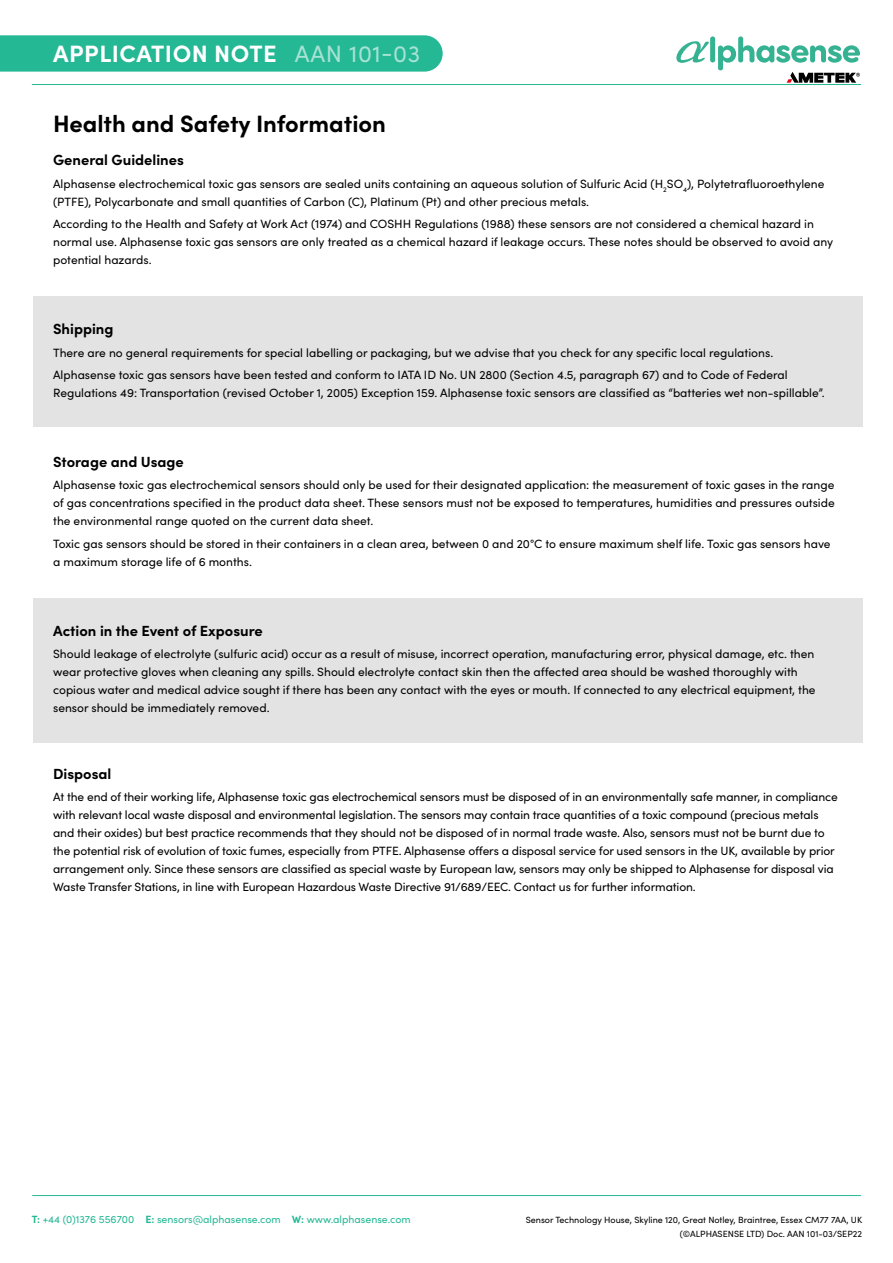
<style>
.page{position:relative;width:893px;height:1263px;background:#fff}
.page>*{position:absolute;margin:0;border:0;box-sizing:border-box;transform-origin:0 0}
.t1{font:700 23.7px "Sofia Pro";color:#000}
.t2{font:700 23.7px "Sofia Pro";letter-spacing:.02em;color:#fff}
.t3{font:700 14.7px "Sofia Pro";color:#000}
.t4{font:12px/18px "Sofia Pro";color:#000}
.t5{font:10.5px "Sofia Pro";color:#24b894}
.t6{font:9px/14.7px "Sofia Pro";color:#000;text-align:right}
.s1{font-weight:400;color:#a7e2d4}
.s2{font-weight:700}
</style>
<div class="page">
<div style="left:0;top:35px;width:443px;height:37px;background:#24b894"></div>
<hr style="left:32px;top:84px;width:829px;height:1px;background:#24b894">
<hr style="left:32px;top:1195px;width:829px;height:1px;background:#24b894">
<div style="left:33px;top:296px;width:829px;height:131px;background:#e3e3e3"></div>
<div style="left:33px;top:598px;width:829px;height:145px;background:#e3e3e3"></div>
<svg style="left:676px;top:41px;width:33px;height:22px"></svg>
<div style="left:710px;top:36px;width:5px;height:26px;background:#35b292;border-radius:2px"></div>
<svg style="left:718px;top:36px;width:142px;height:47px"></svg>
<h1 class="t2" style="left:53px;top:35px;width:368px">APPLICATION NOTE <span class="s1">AAN 101-03</span></h1>
<h1 class="t1" style="left:53px;top:105px;width:334px">Health and Safety Information</h1>
<p class="t3" style="left:53px;top:149px;width:132px">General Guidelines</p>
<p class="t4" style="left:53px;top:174px;width:773px">Alphasense electrochemical toxic gas sensors are sealed units containing an aqueous solution of Sulfuric Acid (H<sub>2</sub>SO<sub>4</sub>), Polytetrafluoroethylene (PTFE), Polycarbonate and small quantities of Carbon (C), Platinum (Pt) and other precious metals.</p>
<p class="t4" style="left:53px;top:214px;width:781px">According to the Health and Safety at Work Act (1974) and COSHH Regulations (1988) these sensors are not considered a chemical hazard in normal use. Alphasense toxic gas sensors are only treated as a chemical hazard if leakage occurs. These notes should be observed to avoid any potential hazards.</p>
<p class="t3" style="left:53px;top:318px;width:62px">Shipping</p>
<p class="t4" style="left:53px;top:341px;width:736px;line-height:22.2px">There are no general requirements for special labelling or packaging, but we advise that you check for any specific local regulations.<br>Alphasense toxic gas sensors have been tested and conform to IATA ID No. UN 2800 (Section 4.5, paragraph 67) and to Code of Federal</p>
<p class="t4" style="left:53px;top:383px;width:773px">Regulations 49: Transportation (revised October 1, 2005) Exception 159. Alphasense toxic sensors are classified as “batteries wet non-spillable”.</p>
<p class="t3" style="left:53px;top:451px;width:132px">Storage and Usage</p>
<p class="t4" style="left:53px;top:476px;width:783px;text-align:justify">Alphasense toxic gas electrochemical sensors should only be used for their designated application: the measurement of toxic gases in the range of gas concentrations specified in the product data sheet. These sensors must not be exposed to temperatures, humidities and pressures outside the environmental range quoted on the current data sheet.</p>
<p class="t4" style="left:53px;top:534px;width:779px">Toxic gas sensors should be stored in their containers in a clean area, between 0 and 20°C to ensure maximum shelf life. Toxic gas sensors have a maximum storage life of 6 months.</p>
<p class="t3" style="left:53px;top:620px;width:211px">Action in the Event of Exposure</p>
<p class="t4" style="left:53px;top:644px;width:764px">Should leakage of electrolyte (sulfuric acid) occur as a result of misuse, incorrect operation, manufacturing error, physical damage, etc. then wear protective gloves when cleaning any spills. Should electrolyte contact skin then the affected area should be washed thoroughly with copious water and medical advice sought if there has been any contact with the eyes or mouth. If connected to any electrical equipment, the sensor should be immediately removed.</p>
<p class="t3" style="left:53px;top:763px;width:60px">Disposal</p>
<p class="t4" style="left:53px;top:787px;width:786px">At the end of their working life, Alphasense toxic gas electrochemical sensors must be disposed of in an environmentally safe manner, in compliance with relevant local waste disposal and environmental legislation. The sensors may contain trace quantities of a toxic compound (precious metals and their oxides) but best practice recommends that they should not be disposed of in normal trade waste. Also, sensors must not be burnt due to the potential risk of evolution of toxic fumes, especially from PTFE. Alphasense offers a disposal service for used sensors in the UK, available by prior arrangement only. Since these sensors are classified as special waste by European law, sensors may only be shipped to Alphasense for disposal via Waste Transfer Stations, in line with European Hazardous Waste Directive 91/689/EEC. Contact us for further information.</p>
<p class="t5" style="left:32px;top:1211px;width:380px"><span class="s2">T:</span> +44 (0)1376 556700 <span class="s2">E:</span> sensors@alphasense.com <span class="s2">W:</span> www.alphasense.com</p>
<p class="t6" style="left:526px;top:1211px;width:338px">Sensor Technology House, Skyline 120, Great Notley, Braintree, Essex CM77 7AA, UK (©ALPHASENSE LTD) Doc. AAN 101-03/SEP22</p>
</div>
